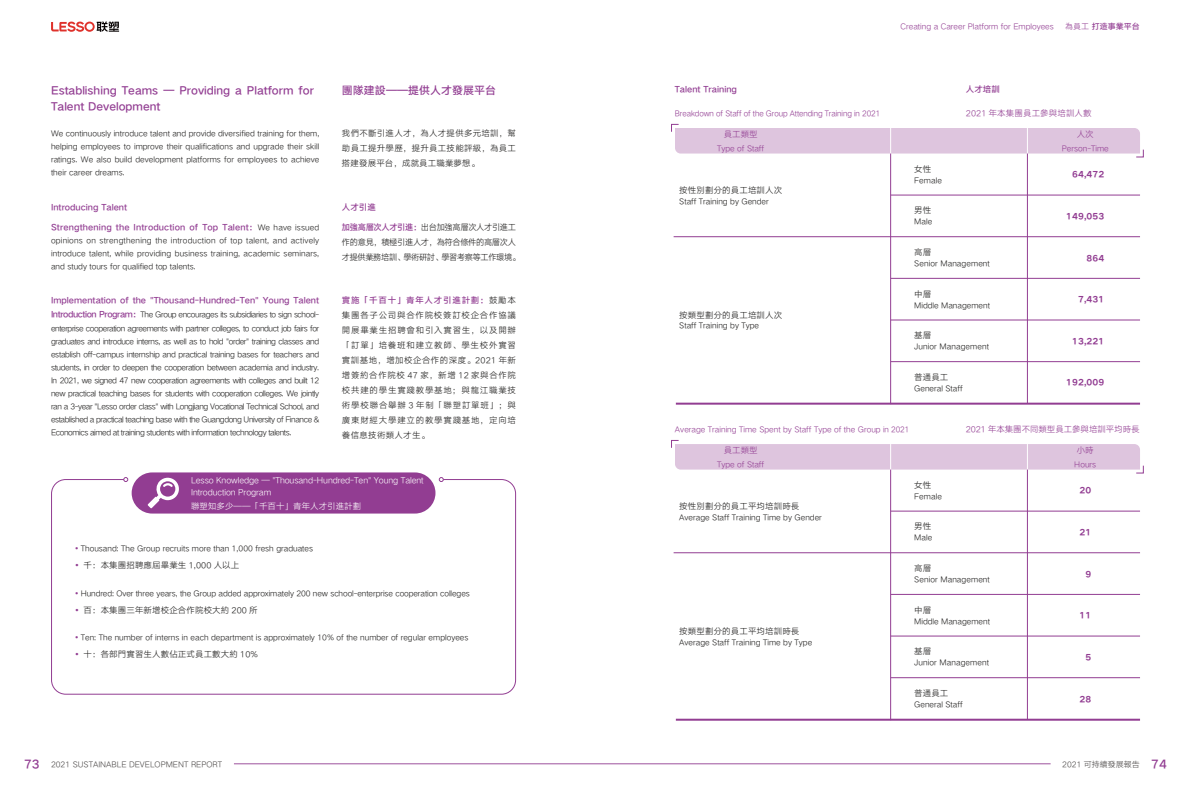
<style>
.page{position:relative;width:1191px;height:808px;background:#fff}
.page>*{position:absolute;margin:0;border:0;box-sizing:border-box;transform-origin:0 0}
.t1{font:11px/16px "HY Qi Hei FES";color:#923d92}
.t2{font:8.5px/15px "HY Qi Hei DES";letter-spacing:.01em;color:#1f1e1d;text-align:justify}
.t3{font:8.5px "HY Qi Hei FES";color:#923d92}
.t4{font:8.5px/12px "HY Qi Hei DES";letter-spacing:-.01em;color:#fff}
.t5{font:8.5px/15px "HY Qi Hei DES";letter-spacing:-.04em;color:#1f1e1d}
.t6{font:8.5px "HY Qi Hei DES";color:#923d92}
.t7{font:8.5px "HY Qi Hei HZS";letter-spacing:.01em;color:#923d92}
.t8{font:8.5px "HY Qi Hei FES";letter-spacing:.09em;color:#923d92}
.t9{font:8px/13px "HY Qi Hei DES";color:#1f1e1d;text-align:justify}
.t10{font:8px/13.8px "HY Qi Hei DES";letter-spacing:-.05em;color:#1f1e1d}
.t11{font:8px "HY Qi Hei DES";color:#923d92}
.t12{font:8px "HY Qi Hei DES";color:#923d92;scale:.96 1}
.t13{font:8px "HY Qi Hei DES";color:#4c4948}
.t14{font:8px "HY Qi Hei FES";color:#923d92}
.s1{font-family:"HY Qi Hei DES";font-size:8px;color:#1f1e1d}
.s2{font-family:"HY Qi Hei FES";font-size:8.5px;color:#923d92}
.s3{font-family:"HY Qi Hei FES";color:#923d92}
.s4{font-family:"HY Qi Hei DES";color:#1f1e1d}
.s5{color:#923d92}
.s6{font-family:"HY Qi Hei DES"}
.s7{font-family:"HY Qi Hei FES";font-size:12px;color:#923d92}
</style>
<div class="page">
<svg style="left:51px;top:21px;width:68px;height:11px"></svg>
<hr style="left:234px;top:763px;width:816px;height:1px;background:#923d92">
<svg style="left:671px;top:439px;width:473px;height:35px"></svg>
<hr style="left:1027px;top:470px;width:1px;height:249px;background:#923d92">
<hr style="left:890px;top:470px;width:1px;height:250px;background:#923d92">
<hr style="left:676px;top:719px;width:464px;height:2px;background:#923d92">
<hr style="left:890px;top:511px;width:250px;height:1px;background:#923d92">
<hr style="left:890px;top:594px;width:250px;height:1px;background:#923d92">
<hr style="left:890px;top:636px;width:250px;height:1px;background:#923d92">
<hr style="left:890px;top:677px;width:250px;height:1px;background:#923d92">
<hr style="left:673px;top:553px;width:467px;height:1px;background:#923d92">
<div style="left:132px;top:472px;width:303px;height:41px;background:#923d92;border-radius:21px"></div>
<svg style="left:148px;top:478px;width:31px;height:30px"></svg>
<div style="left:51px;top:479px;width:465px;height:216px;border:1px solid #923d92;border-radius:14px"></div>
<svg style="left:123px;top:477px;width:5px;height:5px"></svg>
<svg style="left:439px;top:477px;width:5px;height:5px"></svg>
<svg style="left:671px;top:123px;width:473px;height:35px"></svg>
<hr style="left:1027px;top:154px;width:1px;height:249px;background:#923d92">
<hr style="left:890px;top:154px;width:1px;height:250px;background:#923d92">
<hr style="left:676px;top:403px;width:464px;height:2px;background:#923d92">
<hr style="left:890px;top:195px;width:250px;height:1px;background:#923d92">
<hr style="left:890px;top:278px;width:250px;height:1px;background:#923d92">
<hr style="left:890px;top:320px;width:250px;height:1px;background:#923d92">
<hr style="left:890px;top:361px;width:250px;height:1px;background:#923d92">
<hr style="left:673px;top:237px;width:467px;height:1px;background:#923d92">
<h1 class="t1" style="left:51px;top:82px;width:264px">Establishing Teams — Providing a Platform for<br>Talent Development</h1>
<p class="t9" style="left:51px;top:126px;width:270px">We continuously introduce talent and provide diversified training for them, helping employees to improve their qualifications and upgrade their skill ratings. We also build development platforms for employees to achieve their career dreams.</p>
<h1 class="t1" style="left:342px;top:82px;width:155px">團隊建設——提供人才發展平台</h1>
<p class="t2" style="left:342px;top:125px;width:176px">我們不斷引進人才，為人才提供多元培訓，幫助員工提升學歷，提升員工技能評級，為員工搭建發展平台，成就員工職業夢想。</p>
<p class="t3" style="left:51px;top:201px;width:78px">Introducing Talent</p>
<p class="t3" style="left:342px;top:201px;width:35px">人才引進</p>
<p class="t3" style="left:51px;top:221px;width:270px">Strengthening the Introduction of Top Talent：<span class="s1">We have issued</span></p>
<p class="t9" style="left:51px;top:234px;width:270px">opinions on strengthening the introduction of top talent, and actively introduce talent, while providing business training, academic seminars, and study tours for qualified top talents.</p>
<p class="t3" style="left:51px;top:294px;width:270px">Implementation of the "Thousand-Hundred-Ten" Young Talent</p>
<p class="t10" style="left:51px;top:307px;width:270px"><span class="s2">Introduction Program：</span>The Group encourages its subsidiaries to sign school&shy;enterprise cooperation agreements with partner colleges, to conduct job fairs for</p>
<p class="t9" style="left:51px;top:334px;width:270px">graduates and introduce interns, as well as to hold "order" training classes and establish off-campus internship and practical training bases for teachers and students, in order to deepen the cooperation between academia and industry.<br>In 2021, we signed 47 new cooperation agreements with colleges and built 12 new practical teaching bases for students with cooperation colleges. We jointly ran a 3-year "Lesso order class" with Longjiang Vocational Technical School, and established a practical teaching base with the Guangdong University of Finance &amp; Economics aimed at training students with information technology talents.</p>
<p class="t5" style="left:342px;top:219px;width:180px"><span class="s3">加強高層次人才引進：</span>出台加強高層次人才引進工作的意見，積極引進人才，為符合條件的高層次人才提供業務培訓、學術研討、學習考察等工作環境。</p>
<p class="t8" style="left:342px;top:294px;width:175px">實施「千百十」青年人才引進計劃：<span class="s4">鼓勵本</span></p>
<p class="t2" style="left:342px;top:308px;width:176px">集團各子公司與合作院校簽訂校企合作協議開展畢業生招聘會和引入實習生，以及開辦「訂單」培養班和建立教師、學生校外實習實訓基地，增加校企合作的深度。2021 年新增簽約合作院校 47 家，新增 12 家與合作院校共建的學生實踐教學基地；與龍江職業技術學校聯合舉辦 3 年制「聯塑訂單班」；與廣東財經大學建立的教學實踐基地，定向培養信息技術類人才生。</p>
<p class="t4" style="left:191px;top:474px;width:234px">Lesso Knowledge — "Thousand-Hundred-Ten" Young Talent<br>Introduction Program</p>
<p class="t4" style="left:191px;top:500px;width:172px">聯塑知多少——「千百十」青年人才引進計劃</p>
<p class="t9" style="left:73px;top:541px;width:242px"><span class="s5">•</span>Thousand: The Group recruits more than 1,000 fresh graduates</p>
<p class="t2" style="left:73px;top:557px;width:168px"><span class="s5">•</span> 千：本集團招聘應屆畢業生 1,000 人以上</p>
<p class="t9" style="left:73px;top:586px;width:398px"><span class="s5">•</span>Hundred: Over three years, the Group added approximately 200 new school-enterprise cooperation colleges</p>
<p class="t2" style="left:73px;top:602px;width:186px"><span class="s5">•</span> 百：本集團三年新增校企合作院校大約 200 所</p>
<p class="t9" style="left:73px;top:631px;width:397px"><span class="s5">•</span>Ten: The number of interns in each department is approximately 10% of the number of regular employees</p>
<p class="t2" style="left:73px;top:647px;width:187px"><span class="s5">•</span> 十：各部門實習生人數佔正式員工數大約 10%</p>
<p class="t11" style="left:900px;top:22px;width:155px">Creating a Career Platform for Employees</p>
<p class="t14" style="left:1065px;top:21px;width:76px"><span class="s6">為員工</span> 打造事業平台</p>
<p class="t3" style="left:675px;top:84px;width:64px">Talent Training</p>
<p class="t3" style="left:965px;top:84px;width:35px">人才培訓</p>
<p class="t12" style="left:675px;top:108px;width:215px">Breakdown of Staff of the Group Attending Training in 2021</p>
<p class="t6" style="left:966px;top:108px;width:127px">2021 年本集團員工參與培訓人數</p>
<p class="t6" style="left:723px;top:128px;width:35px">員工類型</p>
<p class="t11" style="left:717px;top:143px;width:49px">Type of Staff</p>
<p class="t6" style="left:1076px;top:128px;width:18px">人次</p>
<p class="t11" style="left:1061px;top:143px;width:48px">Person-Time</p>
<p class="t2" style="left:679px;top:182px;width:104px">按性別劃分的員工培訓人次</p>
<p class="t9" style="left:679px;top:194px;width:91px">Staff Training by Gender</p>
<p class="t2" style="left:679px;top:307px;width:104px">按類型劃分的員工培訓人次</p>
<p class="t9" style="left:679px;top:319px;width:81px">Staff Training by Type</p>
<p class="t2" style="left:914px;top:161px;width:19px">女性</p>
<p class="t9" style="left:914px;top:173px;width:29px">Female</p>
<p class="t2" style="left:914px;top:203px;width:19px">男性</p>
<p class="t9" style="left:914px;top:215px;width:20px">Male</p>
<p class="t2" style="left:914px;top:244px;width:19px">高層</p>
<p class="t9" style="left:914px;top:256px;width:77px">Senior Management</p>
<p class="t2" style="left:914px;top:286px;width:19px">中層</p>
<p class="t9" style="left:914px;top:298px;width:77px">Middle Management</p>
<p class="t2" style="left:914px;top:328px;width:19px">基層</p>
<p class="t9" style="left:914px;top:340px;width:76px">Junior Management</p>
<p class="t2" style="left:914px;top:369px;width:36px">普通員工</p>
<p class="t9" style="left:914px;top:381px;width:50px">General Staff</p>
<p class="t7" style="left:1072px;top:168px;width:34px">64,472</p>
<p class="t7" style="left:1066px;top:210px;width:40px">149,053</p>
<p class="t7" style="left:1086px;top:251px;width:19px">864</p>
<p class="t7" style="left:1078px;top:293px;width:28px">7,431</p>
<p class="t7" style="left:1072px;top:335px;width:34px">13,221</p>
<p class="t7" style="left:1066px;top:376px;width:40px">192,009</p>
<p class="t11" style="left:675px;top:424px;width:236px">Average Training Time Spent by Staff Type of the Group in 2021</p>
<p class="t6" style="left:966px;top:424px;width:175px">2021 年本集團不同類型員工參與培訓平均時長</p>
<p class="t6" style="left:1076px;top:444px;width:18px">小時</p>
<p class="t11" style="left:1074px;top:459px;width:23px">Hours</p>
<p class="t2" style="left:914px;top:477px;width:19px">女性</p>
<p class="t9" style="left:914px;top:489px;width:29px">Female</p>
<p class="t2" style="left:914px;top:519px;width:19px">男性</p>
<p class="t9" style="left:914px;top:531px;width:20px">Male</p>
<p class="t2" style="left:914px;top:560px;width:19px">高層</p>
<p class="t9" style="left:914px;top:572px;width:77px">Senior Management</p>
<p class="t2" style="left:914px;top:602px;width:19px">中層</p>
<p class="t9" style="left:914px;top:614px;width:77px">Middle Management</p>
<p class="t6" style="left:723px;top:444px;width:35px">員工類型</p>
<p class="t11" style="left:717px;top:459px;width:49px">Type of Staff</p>
<p class="t7" style="left:1079px;top:484px;width:13px">20</p>
<p class="t7" style="left:1079px;top:526px;width:13px">21</p>
<p class="t7" style="left:1085px;top:567px;width:7px">9</p>
<p class="t7" style="left:1079px;top:609px;width:13px">11</p>
<p class="t7" style="left:1085px;top:651px;width:7px">5</p>
<p class="t7" style="left:1079px;top:692px;width:13px">28</p>
<p class="t2" style="left:679px;top:498px;width:122px">按性別劃分的員工平均培訓時長</p>
<p class="t9" style="left:679px;top:510px;width:144px">Average Staff Training Time by Gender</p>
<p class="t2" style="left:679px;top:623px;width:122px">按類型劃分的員工平均培訓時長</p>
<p class="t9" style="left:679px;top:635px;width:134px">Average Staff Training Time by Type</p>
<p class="t2" style="left:914px;top:644px;width:19px">基層</p>
<p class="t9" style="left:914px;top:656px;width:76px">Junior Management</p>
<p class="t2" style="left:914px;top:685px;width:36px">普通員工</p>
<p class="t9" style="left:914px;top:697px;width:50px">General Staff</p>
<p class="t13" style="left:24px;top:759px;width:200px"><span class="s7">73</span> 2021 SUSTAINABLE DEVELOPMENT REPORT</p>
<p class="t13" style="left:1062px;top:759px;width:106px">2021 可持續發展報告 <span class="s7">74</span></p>
</div>
